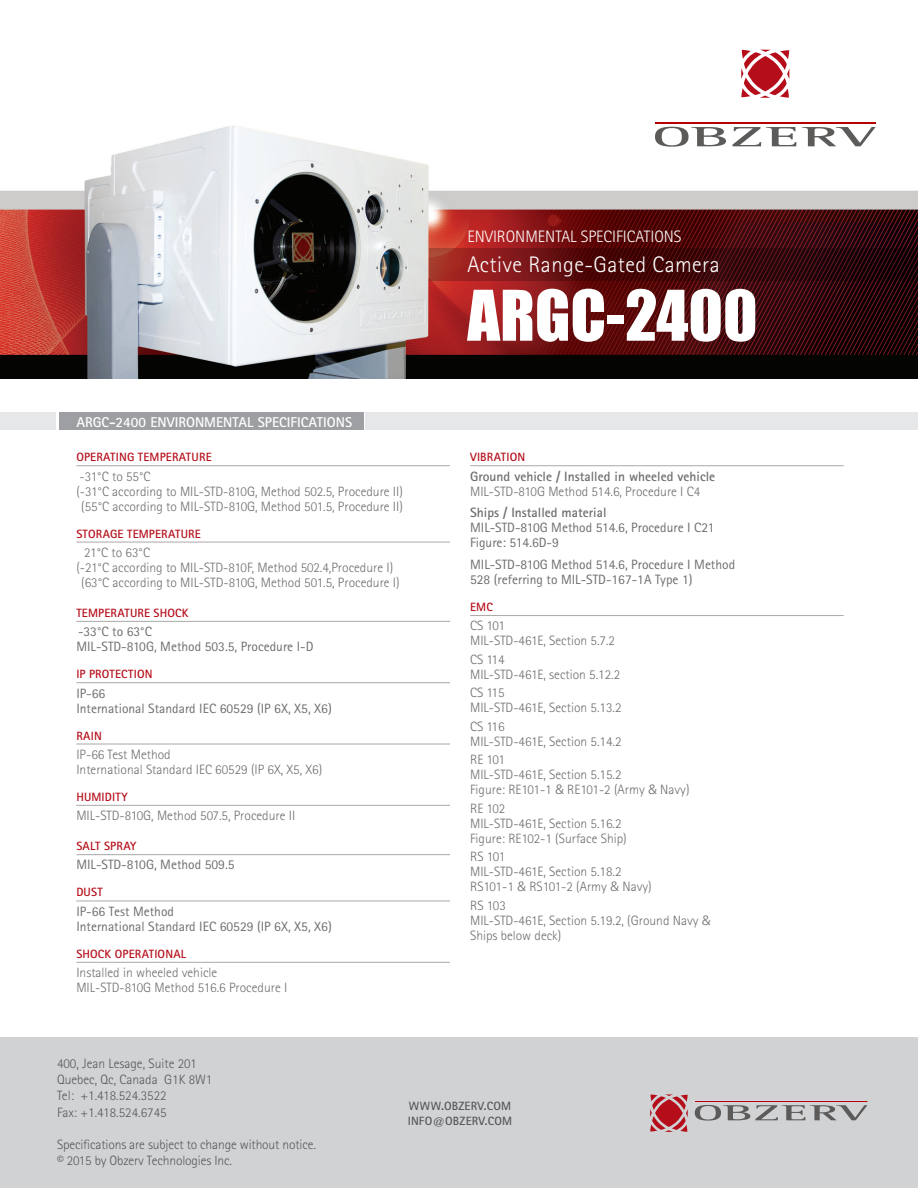
<style>
.page{position:relative;width:918px;height:1188px;background:#fff}
.page>*{position:absolute;margin:0;border:0;box-sizing:border-box;transform-origin:0 0}
.t1{font:64.5px "Impact";color:#fff}
.t2{font:300 22.5px "Rotis Sans Serif";letter-spacing:.02em;color:#fff}
.t3{font:300 16.5px "Rotis Sans Serif";color:#fff}
.t4{font:700 14.25px "Rotis Sans Serif";color:#fff}
.t5{font:300 13.5px/15px "Rotis Sans Serif";color:#6c6d70}
.t6{font:13.5px "Rotis Sans Serif";color:#6c6d70}
.t7{font:300 13.5px "Rotis Sans Serif";letter-spacing:-.01em;color:#57585a}
.t8{font:700 13.5px "Rotis Sans Serif";color:#6c6d70}
.Paragraph_Style_1{font:700 12px "Rotis Sans Serif";letter-spacing:.01em;color:#b50e1a}
.t9{font:700 12px "Rotis Sans Serif";letter-spacing:.015em;color:#57585a}
.s1{font-family:"Frutiger"}
</style>
<div class="page">
<div style="left:59px;top:412px;width:305px;height:18px;background:#9d9fa2"></div>
<div style="left:0;top:412px;width:56px;height:18px;background:#e6e7e9"></div>
<div style="left:365px;top:412px;width:553px;height:18px;background:#e6e7e9"></div>
<hr style="left:76px;top:465px;width:374px;height:1px;background:#aba9a8">
<hr style="left:76px;top:542px;width:374px;height:1px;background:#aba9a8">
<hr style="left:76px;top:621px;width:374px;height:1px;background:#aba9a8">
<hr style="left:76px;top:682px;width:374px;height:1px;background:#aba9a8">
<hr style="left:76px;top:744px;width:374px;height:1px;background:#aba9a8">
<hr style="left:76px;top:805px;width:374px;height:1px;background:#aba9a8">
<hr style="left:76px;top:854px;width:374px;height:1px;background:#aba9a8">
<hr style="left:76px;top:901px;width:374px;height:1px;background:#aba9a8">
<hr style="left:76px;top:962px;width:374px;height:1px;background:#aba9a8">
<hr style="left:470px;top:465px;width:374px;height:1px;background:#aba9a8">
<hr style="left:470px;top:615px;width:374px;height:1px;background:#aba9a8">
<img style="left:0;top:49px;width:918px;height:330px">
<svg style="left:741px;top:50px;width:48px;height:48px"></svg>
<svg style="left:655px;top:127px;width:221px;height:20px"></svg>
<hr style="left:655px;top:122px;width:221px;height:1px;background:#b80000">
<svg style="left:429px;top:248px;width:489px;height:33px;background:#4e0d0f"></svg>
<div style="left:0;top:1038px;width:918px;height:150px;background:#d1d2d4"></div>
<svg style="left:650px;top:1094px;width:38px;height:38px"></svg>
<svg style="left:695px;top:1105px;width:172px;height:16px"></svg>
<hr style="left:695px;top:1101px;width:172px;height:1px;background:#b80000">
<p class="t3" style="left:467px;top:227px;width:216px">ENVIRONMENTAL SPECIFICATIONS</p>
<p class="t2" style="left:467px;top:251px;width:254px">Active Range-Gated Camera</p>
<p class="t4" style="left:76px;top:413px;width:277px">ARGC-2400 ENVIRONMENTAL SPECIFICATIONS</p>
<p class="Paragraph_Style_1" style="left:76px;top:450px;width:137px">OPERATING TEMPERATURE</p>
<p class="t5" style="left:80px;top:469px;width:72px">-31°C to 55°C</p>
<p class="t5" style="left:76px;top:484px;width:328px">(-31°C according to MIL-STD-810G, Method 502.5, Procedure II)</p>
<p class="t5" style="left:81px;top:499px;width:323px">(55°C according to MIL-STD-810G, Method 501.5, Procedure II)</p>
<p class="Paragraph_Style_1" style="left:76px;top:526px;width:126px">STORAGE TEMPERATURE</p>
<p class="t5" style="left:84px;top:545px;width:67px">21°C to 63°C</p>
<p class="t5" style="left:76px;top:560px;width:318px">(-21°C according to MIL-STD-810F, Method 502.4,Procedure I)</p>
<p class="t5" style="left:81px;top:575px;width:320px">(63°C according to MIL-STD-810G, Method 501.5, Procedure I)</p>
<p class="Paragraph_Style_1" style="left:76px;top:605px;width:114px">TEMPERATURE SHOCK</p>
<p class="t6" style="left:78px;top:624px;width:75px">-33°C to 63°C</p>
<p class="t6" style="left:76px;top:639px;width:239px">MIL-STD-810G, Method 503.5, Procedure I-D</p>
<p class="Paragraph_Style_1" style="left:76px;top:667px;width:78px">IP PROTECTION</p>
<p class="t6" style="left:76px;top:685px;width:30px">IP-66</p>
<p class="t6" style="left:76px;top:700px;width:257px">International Standard IEC 60529 (IP 6X, X5, X6)</p>
<p class="Paragraph_Style_1" style="left:76px;top:728px;width:27px">RAIN</p>
<p class="t5" style="left:76px;top:747px;width:96px">IP-66 Test Method</p>
<p class="t5" style="left:76px;top:762px;width:247px">International Standard IEC 60529 (IP 6X, X5, X6)</p>
<p class="Paragraph_Style_1" style="left:76px;top:789px;width:53px">HUMIDITY</p>
<p class="t5" style="left:76px;top:808px;width:220px">MIL-STD-810G, Method 507.5, Procedure II</p>
<p class="Paragraph_Style_1" style="left:76px;top:838px;width:62px">SALT SPRAY</p>
<p class="t6" style="left:76px;top:857px;width:160px">MIL-STD-810G, Method 509.5</p>
<p class="Paragraph_Style_1" style="left:76px;top:885px;width:28px">DUST</p>
<p class="t6" style="left:76px;top:903px;width:99px">IP-66 Test Method</p>
<p class="t6" style="left:76px;top:918px;width:257px">International Standard IEC 60529 (IP 6X, X5, X6)</p>
<p class="Paragraph_Style_1" style="left:76px;top:946px;width:111px">SHOCK OPERATIONAL</p>
<p class="t5" style="left:76px;top:965px;width:212px">Installed in wheeled vehicle<br>MIL-STD-810G Method 516.6 Procedure I</p>
<p class="t1" style="left:467px;top:265px;width:292px">ARGC-2400</p>
<p class="Paragraph_Style_1" style="left:470px;top:450px;width:57px">VIBRATION</p>
<p class="t8" style="left:470px;top:467px;width:247px">Ground vehicle / Installed in wheeled vehicle</p>
<p class="t5" style="left:470px;top:484px;width:232px">MIL-STD-810G Method 514.6, Procedure I C4</p>
<p class="t8" style="left:470px;top:504px;width:138px">Ships / Installed material</p>
<p class="t6" style="left:470px;top:520px;width:246px">MIL-STD-810G Method 514.6, Procedure I C21</p>
<p class="t6" style="left:470px;top:535px;width:90px">Figure: 514.6D-9</p>
<p class="t6" style="left:470px;top:557px;width:267px">MIL-STD-810G Method 514.6, Procedure I Method</p>
<p class="t6" style="left:470px;top:572px;width:224px">528 (referring to MIL-STD-167-1A Type 1)</p>
<p class="Paragraph_Style_1" style="left:470px;top:599px;width:24px">EMC</p>
<p class="t5" style="left:470px;top:618px;width:146px">CS 101<br>MIL-STD-461E, Section 5.7.2</p>
<p class="t5" style="left:470px;top:652px;width:152px">CS 114<br>MIL-STD-461E, section 5.12.2</p>
<p class="t5" style="left:470px;top:685px;width:153px">CS 115<br>MIL-STD-461E, Section 5.13.2</p>
<p class="t5" style="left:470px;top:719px;width:153px">CS 116<br>MIL-STD-461E, Section 5.14.2</p>
<p class="t5" style="left:470px;top:752px;width:221px">RE 101<br>MIL-STD-461E, Section 5.15.2<br>Figure: RE101-1 <span class="s1">&amp;</span> RE101-2 (Army <span class="s1">&amp;</span> Navy)</p>
<p class="t5" style="left:470px;top:801px;width:158px">RE 102<br>MIL-STD-461E, Section 5.16.2<br>Figure: RE102-1 (Surface Ship)</p>
<p class="t5" style="left:470px;top:849px;width:183px">RS 101<br>MIL-STD-461E, Section 5.18.2<br>RS101-1 <span class="s1">&amp;</span> RS101-2 (Army <span class="s1">&amp;</span> Navy)</p>
<p class="t5" style="left:470px;top:898px;width:242px">RS 103<br>MIL-STD-461E, Section 5.19.2, (Ground Navy <span class="s1">&amp;<br></span>Ships below deck)</p>
<p class="t7" style="left:57px;top:1056px;width:141px">400, Jean Lesage, Suite 201</p>
<p class="t7" style="left:57px;top:1072px;width:157px">Quebec, Qc, Canada G1K 8W1</p>
<p class="t7" style="left:57px;top:1088px;width:111px">Tel: +1.418.524.3522</p>
<p class="t7" style="left:57px;top:1104px;width:111px">Fax: +1.418.524.6745</p>
<p class="t7" style="left:57px;top:1137px;width:260px">Specifications are subject to change without notice.</p>
<p class="t7" style="left:57px;top:1153px;width:177px">© 2015 by Obzerv Technologies Inc.</p>
<p class="t9" style="left:409px;top:1099px;width:104px">WWW.OBZERV.COM</p>
<p class="t9" style="left:408px;top:1113px;width:106px">INFO@OBZERV.COM</p>
</div>
